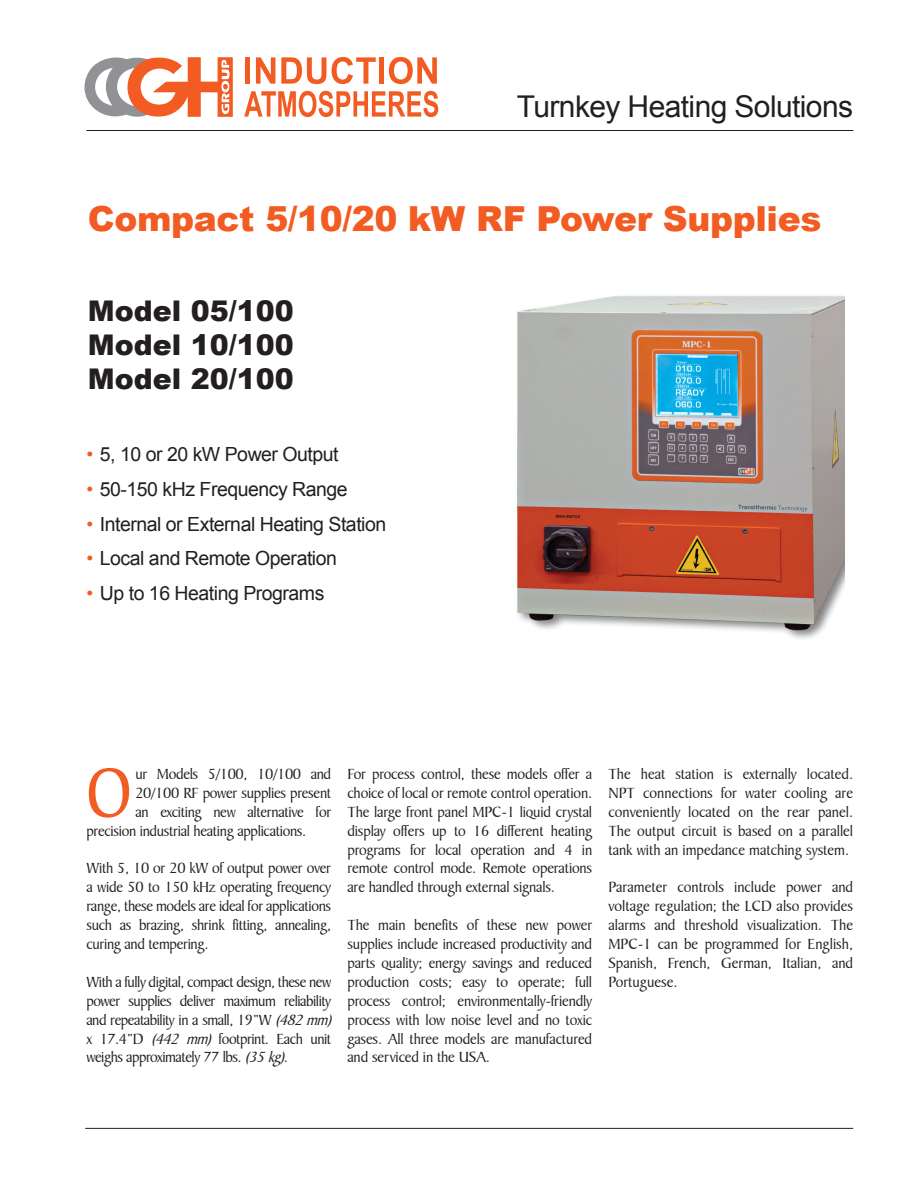
<style>
.page{position:relative;width:918px;height:1188px;background:#fff}
.page>*{position:absolute;margin:0;border:0;box-sizing:border-box;transform-origin:0 0}
.t1{font:74.7px "Baker Signet BT";color:#f25b21;scale:.87 1}
.t2{font:900 34.5px "Arial";letter-spacing:-.01em;color:#f25b21}
.t3{font:30px "Arial";letter-spacing:-.02em;color:#231f20}
.t4{font:900 28.5px "Arial";color:#231f20}
.Head_1{font:19.5px "Arial";letter-spacing:-.025em;color:#231f20}
.t5{font:15.75px/18.9px "Baker Signet BT";letter-spacing:-.02em;color:#231f20;text-align:justify}
.s1{color:#f25b21}
.s2{font-style:italic}
</style>
<div class="page">
<img style="left:517px;top:295px;width:328px;height:344px">
<hr style="left:86px;top:130px;width:767px;height:1px;background:#231f20">
<hr style="left:85px;top:1128px;width:768px;height:1px;background:#231f20">
<svg style="left:244px;top:91px;width:194px;height:26px"></svg>
<div style="left:245px;top:57px;width:5px;height:27px;background:#f25b21"></div>
<svg style="left:256px;top:57px;width:19px;height:27px"></svg>
<svg style="left:281px;top:57px;width:45px;height:27px"></svg>
<svg style="left:332px;top:57px;width:44px;height:27px"></svg>
<div style="left:379px;top:57px;width:5px;height:27px;background:#f25b21"></div>
<svg style="left:389px;top:57px;width:48px;height:27px"></svg>
<svg style="left:84px;top:57px;width:149px;height:60px"></svg>
<p class="t3" style="left:517px;top:87px;width:338px">Turnkey Heating Solutions</p>
<p class="t2" style="left:88px;top:193px;width:735px">Compact 5/10/20 kW RF Power Supplies</p>
<p class="t4" style="left:88px;top:290px;width:207px">Model 05/100</p>
<p class="t4" style="left:88px;top:324px;width:207px">Model 10/100</p>
<p class="t4" style="left:88px;top:358px;width:207px">Model 20/100</p>
<p class="Head_1" style="left:86px;top:442px;width:254px"><span class="s1">•</span> 5, 10 or 20 kW Power Output</p>
<p class="Head_1" style="left:86px;top:476px;width:263px"><span class="s1">•</span> 50-150 kHz Frequency Range</p>
<p class="Head_1" style="left:86px;top:511px;width:301px"><span class="s1">•</span> Internal or External Heating Station</p>
<p class="Head_1" style="left:86px;top:546px;width:252px"><span class="s1">•</span> Local and Remote Operation</p>
<p class="Head_1" style="left:86px;top:580px;width:240px"><span class="s1">•</span> Up to 16 Heating Programs</p>
<p class="t1" style="left:86px;top:748px;width:53px">O</p>
<p class="t5" style="left:135px;top:765px;width:197px">ur Models 5/100, 10/100 and</p>
<p class="t5" style="left:135px;top:783px;width:197px">20/100 RF power supplies present</p>
<p class="t5" style="left:135px;top:802px;width:197px">an exciting new alternative for</p>
<p class="t5" style="left:86px;top:821px;width:221px">precision industrial heating applications.</p>
<p class="t5" style="left:86px;top:859px;width:246px">With 5, 10 or 20 kW of output power over a wide 50 to 150 kHz operating frequency range, these models are ideal for applications such as brazing, shrink fitting, annealing, curing and tempering.</p>
<p class="t5" style="left:86px;top:972px;width:251px;text-align:left">With a fully digital, compact design, these new power supplies deliver maximum reliability and repeatability in a small, 19”W <span class="s2">(482mm) </span>x 17.4”D <span class="s2">(442 mm)</span> footprint. Each unit weighs approximately 77 lbs. <span class="s2">(35kg)</span>.</p>
<p class="t5" style="left:347px;top:765px;width:246px">For process control, these models offer a choice of local or remote control operation.<br>The large front panel MPC-1 liquid crystal display offers up to 16 different heating programs for local operation and 4 in remote control mode. Remote operations are handled through external signals.</p>
<p class="t5" style="left:347px;top:916px;width:246px">The main benefits of these new power supplies include increased productivity and parts quality; energy savings and reduced production costs; easy to operate; full process control; environmentally-friendly process with low noise level and no toxic gases. All three models are manufactured and serviced in the USA.</p>
<p class="t5" style="left:608px;top:765px;width:246px">The heat station is externally located.<br>NPT connections for water cooling are conveniently located on the rear panel.<br>The output circuit is based on a parallel tank with an impedance matching system.</p>
<p class="t5" style="left:608px;top:878px;width:246px">Parameter controls include power and voltage regulation; the LCD also provides alarms and threshold visualization. The MPC-1 can be programmed for English, Spanish, French, German, Italian, and Portuguese.</p>
</div>
